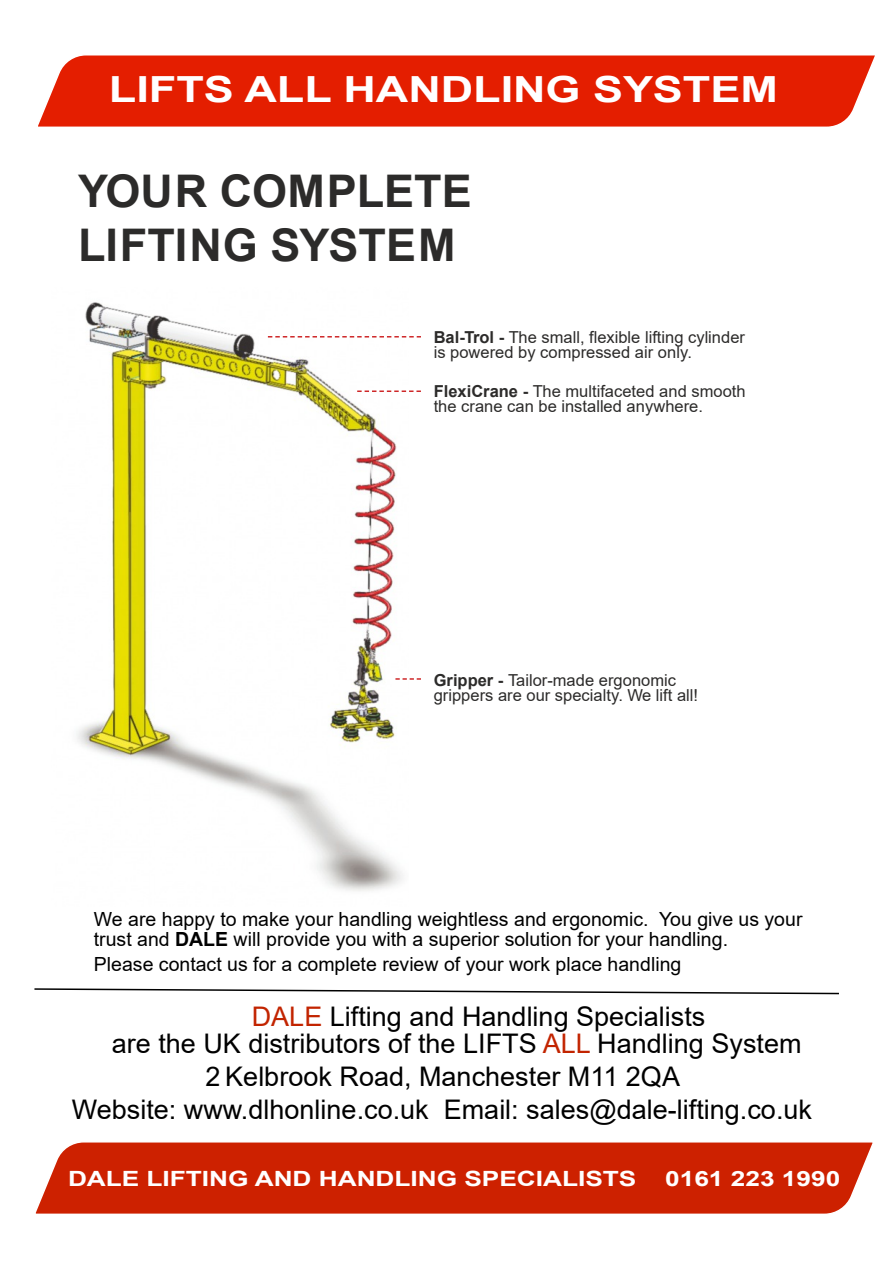
<style>
.page{position:relative;width:893px;height:1263px;background:#fff}
.page>*{position:absolute;margin:0;border:0;box-sizing:border-box;transform-origin:0 0}
.t1{font:700 45px/54px "Arial";color:#2c2b2a}
.t2{font:700 36px "Arial";color:#fff;scale:1.25 1}
.t3{font:27px/27px "Arial";color:#000}
.t4{font:700 21px "Arial";color:#fff;scale:1.25 1}
.t5{font:19.5px/19.5px "Arial";color:#000}
.t6{font:16.5px/15px "Arial";color:#2c2b2a}
.s1{font-weight:700}
.s2{color:#c22400}
</style>
<div class="page">
<img style="left:76px;top:302px;width:331px;height:589px">
<svg style="left:395px;top:678px;width:26px;height:2px"></svg>
<svg style="left:268px;top:336px;width:153px;height:1px"></svg>
<svg style="left:357px;top:390px;width:64px;height:2px"></svg>
<div style="left:38px;top:55px;width:837px;height:72px;background:#e41e00"></div>
<div style="left:35px;top:1142px;width:838px;height:72px;background:#cd2100"></div>
<svg style="left:34px;top:988px;width:805px;height:7px"></svg>
<h2 class="t2" style="left:109px;top:76px;width:537px">LIFTS ALL HANDLING SYSTEM</h2>
<h1 class="t1" style="left:78px;top:169px;width:395px">YOUR COMPLETE<br>LIFTING SYSTEM</h1>
<p class="t6" style="left:434px;top:331px;width:313px"><span class="s1">Bal-Trol -</span> The small, flexible lifting cylinder is powered by compressed air only.</p>
<p class="t6" style="left:434px;top:385px;width:313px"><span class="s1">FlexiCrane -</span> The multifaceted and smooth the crane can be installed anywhere.</p>
<p class="t6" style="left:434px;top:674px;width:266px"><span class="s1">Gripper -</span> Tailor-made ergonomic grippers are our specialty. We lift all!</p>
<p class="t5" style="left:94px;top:911px;width:710px">We are happy to make your handling weightless and ergonomic. You give us your trust and <span class="s1">DALE</span> will provide you with a superior solution for your handling.</p>
<p class="t5" style="left:94px;top:956px;width:589px">Please contact us for a complete review of your work place handling</p>
<h3 class="t3" style="left:112px;top:1005px;width:691px;text-indent:140px"><span class="s2">DALE</span> Lifting and Handling Specialists<br>are the UK distributors of the LIFTS <span class="s2">ALL</span> Handling System</h3>
<h3 class="t3" style="left:72px;top:1062px;width:742px;line-height:33px;text-align:center">2 Kelbrook Road, Manchester M11 2QA<br>Website: www.dlhonline.co.uk Email: sales@dale-lifting.co.uk</h3>
<p class="t4" style="left:68px;top:1171px;width:456px">DALE LIFTING AND HANDLING SPECIALISTS</p>
<p class="t4" style="left:665px;top:1171px;width:142px">0161 223 1990</p>
</div>
